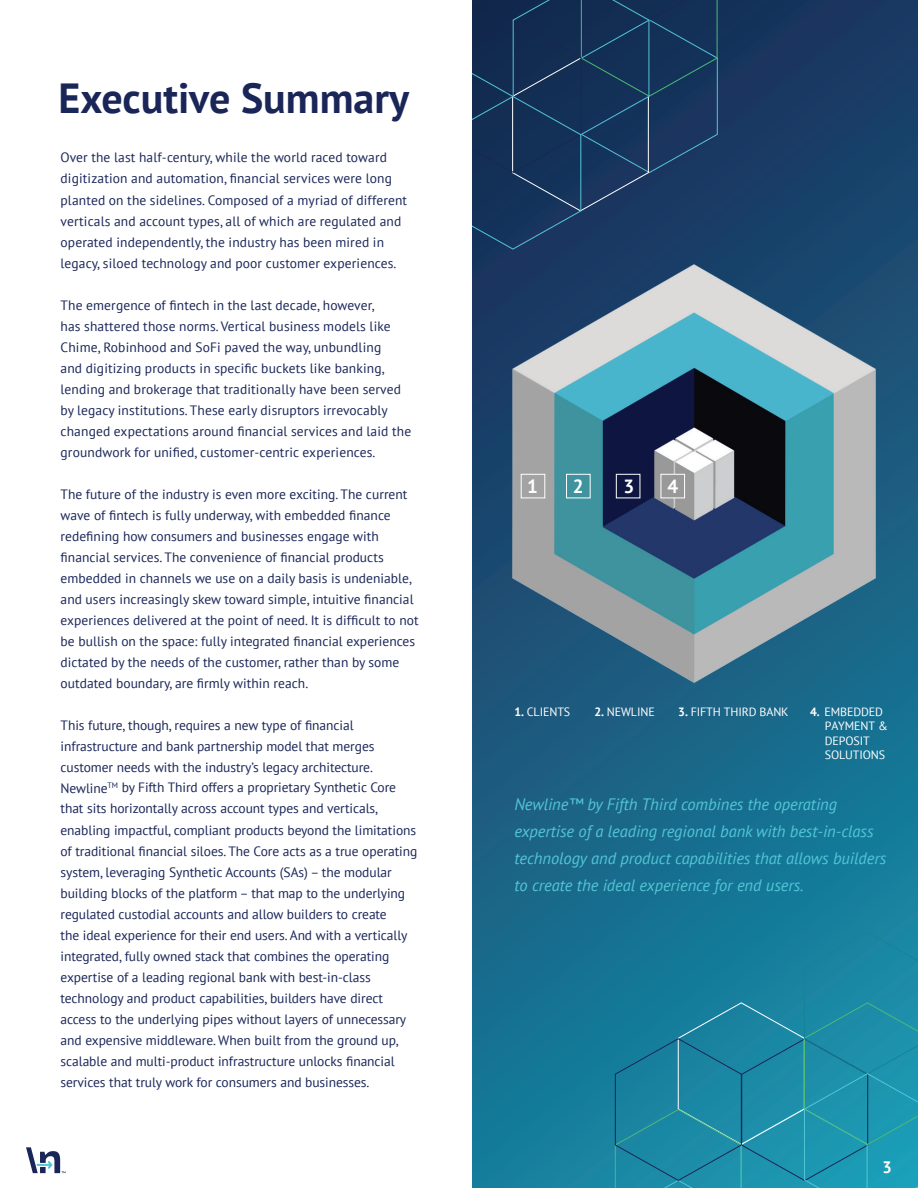
<style>
.page{position:relative;width:918px;height:1188px;background:#fff}
.page>*{position:absolute;margin:0;border:0;box-sizing:border-box;transform-origin:0 0}
.t1{font:700 42px "PT Sans";color:#1a2658}
.t2{font:700 19.05px "PT Sans";color:#fff}
.t3{font:italic 16.5px/27px "PT Sans";letter-spacing:-.005em;color:#52c5d6}
.t4{font:700 16.5px "PT Sans";color:#fff}
.t5{font:13.5px/21px "PT Sans";color:#1a2658}
.t6{font:12px/14.4px "PT Sans";letter-spacing:-.01em;color:#fff}
.s1{font-weight:700}
</style>
<div class="page">
<svg style="left:472px;top:0;width:446px;height:1188px;background:#185e81"></svg>
<svg style="left:614px;top:931px;width:304px;height:257px;background:#1c89a3"></svg>
<img style="left:512px;top:264px;width:363px;height:419px">
<div style="left:521px;top:474px;width:24px;height:24px;border:1px solid #fff"></div>
<div style="left:566px;top:474px;width:25px;height:24px;border:1px solid #fff"></div>
<div style="left:616px;top:474px;width:24px;height:24px;border:1px solid #fff"></div>
<div style="left:660px;top:474px;width:25px;height:24px;background:#999;border:1px solid #fff"></div>
<svg style="left:472px;top:0;width:246px;height:250px;background:#17355b"></svg>
<svg style="left:26px;top:1147px;width:40px;height:26px"></svg>
<h2 class="t1" style="left:58px;top:70px;width:352px">Executive Summary</h2>
<p class="t5" style="left:61px;top:147px;width:348px">Over the last half-century, while the world raced toward digitization and automation, financial services were long planted on the sidelines. Composed of a myriad of different verticals and account types, all of which are regulated and operated independently, the industry has been mired in legacy, siloed technology and poor customer experiences.</p>
<p class="t5" style="left:61px;top:294px;width:352px">The emergence of fintech in the last decade, however,<br>has shattered those norms. Vertical business models like Chime, Robinhood and SoFi paved the way, unbundling<br>and digitizing products in specific buckets like banking, lending and brokerage that traditionally have been served by legacy institutions. These early disruptors irrevocably changed expectations around financial services and laid the groundwork for unified, customer-centric experiences.</p>
<p class="t5" style="left:61px;top:483px;width:360px">The future of the industry is even more exciting. The current wave of fintech is fully underway, with embedded finance redefining how consumers and businesses engage with financial services. The convenience of financial products embedded in channels we use on a daily basis is undeniable, and users increasingly skew toward simple, intuitive financial experiences delivered at the point of need. It is difficult to not be bullish on the space: fully integrated financial experiences dictated by the needs of the customer, rather than by some outdated boundary, are firmly within reach.</p>
<p class="t5" style="left:61px;top:714px;width:358px">This future, though, requires a new type of financial infrastructure and bank partnership model that merges customer needs with the industry’s legacy architecture.<br>Newline<sup>TM</sup> by Fifth Third offers a proprietary Synthetic Core that sits horizontally across account types and verticals, enabling impactful, compliant products beyond the limitations of traditional financial siloes. The Core acts as a true operating system, leveraging Synthetic Accounts (SAs) – the modular building blocks of the platform – that map to the underlying regulated custodial accounts and allow builders to create<br>the ideal experience for their end users. And with a vertically integrated, fully owned stack that combines the operating expertise of a leading regional bank with best-in-class technology and product capabilities, builders have direct access to the underlying pipes without layers of unnecessary and expensive middleware. When built from the ground up, scalable and multi-product infrastructure unlocks financial services that truly work for consumers and businesses.</p>
<p class="t2" style="left:527px;top:473px;width:12px">1</p>
<p class="t2" style="left:573px;top:473px;width:12px">2</p>
<p class="t2" style="left:623px;top:473px;width:12px">3</p>
<p class="t2" style="left:667px;top:473px;width:12px">4</p>
<p class="t6" style="left:514px;top:704px;width:57px"><span class="s1">1.</span> CLIENTS</p>
<p class="t6" style="left:594px;top:704px;width:62px"><span class="s1">2.</span> NEWLINE</p>
<p class="t6" style="left:678px;top:704px;width:112px"><span class="s1">3.</span> FIFTH THIRD BANK</p>
<p class="t6" style="left:825px;top:704px;width:65px;text-indent:-15px"><span class="s1">4.</span> EMBEDDED<br>PAYMENT &amp;<br>DEPOSIT<br>SOLUTIONS</p>
<p class="t3" style="left:514px;top:790px;width:373px">Newline™ by Fifth Third combines the operating expertise of a leading regional bank with best-in-class technology and product capabilities that allows builders to create the ideal experience for end users.</p>
<p class="t4" style="left:883px;top:1156px;width:11px">3</p>
</div>
